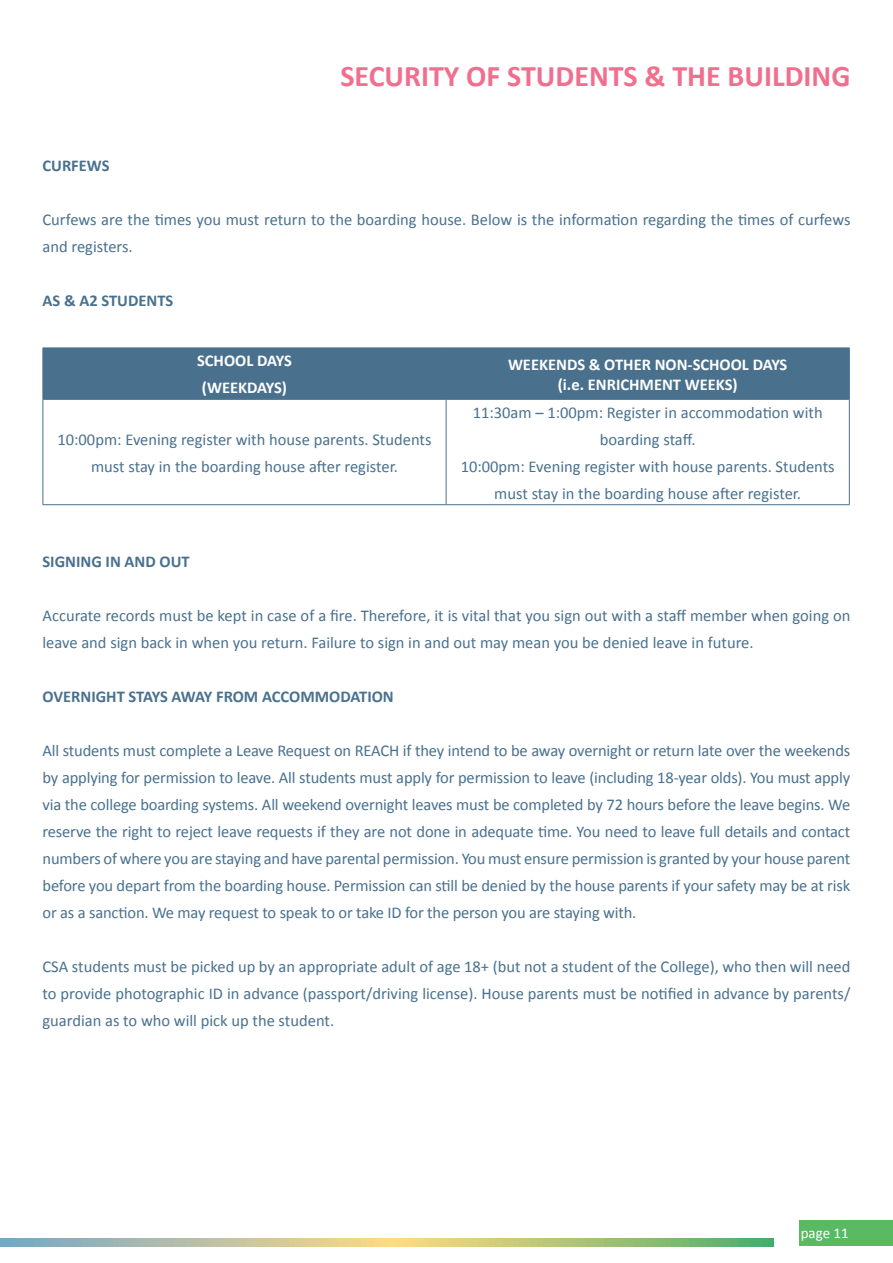
<style>
.page{position:relative;width:893px;height:1263px;background:#fff}
.page>*{position:absolute;margin:0;border:0;box-sizing:border-box;transform-origin:0 0}
.t1{font:700 30px "Calibri";color:#f16f8e}
.t2{font:16.5px/27px "Calibri";color:#49718e}
.t3{font:700 16.5px "Calibri";color:#49718e}
.t4{font:700 16.5px/27px "Calibri";color:#fff}
.t5{font:15px "Calibri";color:#fff}
</style>
<div class="page">
<div style="left:799px;top:1220px;width:94px;height:26px;background:#59ba63"></div>
<div style="left:44px;top:349px;width:805px;height:50px;background:#49718e"></div>
<hr style="left:43px;top:348px;width:403px;height:1px;background:#49718e">
<hr style="left:43px;top:348px;width:1px;height:51px;background:#49718e">
<hr style="left:446px;top:348px;width:404px;height:1px;background:#49718e">
<hr style="left:446px;top:348px;width:1px;height:51px;background:#49718e">
<hr style="left:849px;top:348px;width:1px;height:51px;background:#49718e">
<hr style="left:43px;top:399px;width:403px;height:1px;background:#49718e">
<hr style="left:43px;top:400px;width:1px;height:104px;background:#49718e">
<hr style="left:446px;top:399px;width:404px;height:1px;background:#49718e">
<hr style="left:446px;top:400px;width:1px;height:104px;background:#49718e">
<hr style="left:849px;top:400px;width:1px;height:104px;background:#49718e">
<hr style="left:43px;top:504px;width:403px;height:1px;background:#49718e">
<hr style="left:446px;top:504px;width:404px;height:1px;background:#49718e">
<svg style="left:0;top:1238px;width:773px;height:8px;background:#b0c18e"></svg>
<p class="t3" style="left:43px;top:159px;width:69px">CURFEWS</p>
<h1 class="t1" style="left:340px;top:65px;width:512px">SECURITY OF STUDENTS &amp; THE BUILDING</h1>
<p class="t2" style="left:43px;top:206px;width:809px">Curfews are the times you must return to the boarding house. Below is the information regarding the times of curfews and registers.</p>
<p class="t3" style="left:43px;top:294px;width:132px">AS &amp; A2 STUDENTS</p>
<p class="t4" style="left:197px;top:348px;width:96px">SCHOOL DAYS (WEEKDAYS)</p>
<p class="t4" style="left:508px;top:355px;width:281px;line-height:19.8px;text-align:center">WEEKENDS &amp; OTHER NON-SCHOOL DAYS (i.e. ENRICHMENT WEEKS)</p>
<p class="t2" style="left:57px;top:425px;width:376px;text-align:center">10:00pm: Evening register with house parents. Students must stay in the boarding house after register.</p>
<p class="t2" style="left:461px;top:398px;width:376px;text-align:center">11:30am – 1:00pm: Register in accommodation with boarding staff.<br>10:00pm: Evening register with house parents. Students must stay in the boarding house after register.</p>
<p class="t3" style="left:43px;top:555px;width:149px">SIGNING IN AND OUT</p>
<p class="t2" style="left:43px;top:602px;width:809px">Accurate records must be kept in case of a fire. Therefore, it is vital that you sign out with a staff member when going on leave and sign back in when you return. Failure to sign in and out may mean you be denied leave in future.</p>
<p class="t3" style="left:43px;top:690px;width:353px">OVERNIGHT STAYS AWAY FROM ACCOMMODATION</p>
<p class="t2" style="left:43px;top:737px;width:809px;text-align:justify">All students must complete a Leave Request on REACH if they intend to be away overnight or return late over the weekends by applying for permission to leave. All students must apply for permission to leave (including 18-year olds). You must apply via the college boarding systems. All weekend overnight leaves must be completed by 72 hours before the leave begins. We reserve the right to reject leave requests if they are not done in adequate time. You need to leave full details and contact numbers of where you are staying and have parental permission. You must ensure permission is granted by your house parent before you depart from the boarding house. Permission can still be denied by the house parents if your safety may be at risk or as a sanction. We may request to speak to or take ID for the person you are staying with.</p>
<p class="t2" style="left:43px;top:953px;width:809px;text-align:justify">CSA students must be picked up by an appropriate adult of age 18+ (but not a student of the College), who then will need to provide photographic ID in advance (passport/driving license). House parents must be notified in advance by parents/ guardian as to who will pick up the student.</p>
<p class="t5" style="left:801px;top:1228px;width:50px">page 11</p>
</div>
